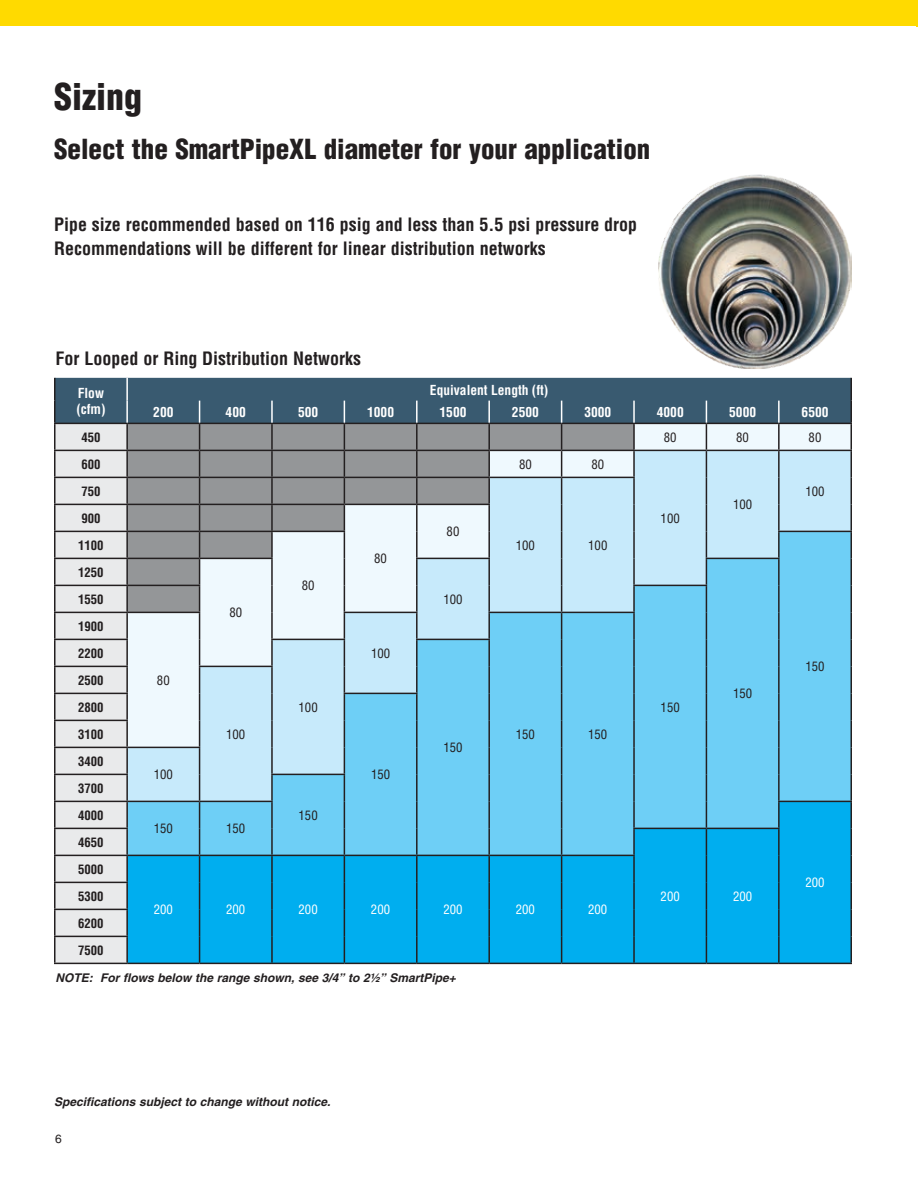
<style>
.page{position:relative;width:918px;height:1188px;background:#fff}
.page>*{position:absolute;margin:0;border:0;box-sizing:border-box;transform-origin:0 0}
.t1{font:900 condensed 36px "Helvetica";color:#231f20}
.t2{font:900 condensed 27px "Helvetica";color:#231f20}
.t3{font:700 condensed 18px/24px "Helvetica";color:#231f20}
.t4{font:700 condensed 13.5px/16.5px "Helvetica";color:#fff}
.t5{font:condensed 12.75px "Helvetica";color:#231f20}
.t6{font:700 condensed 12.75px/27px "Helvetica";color:#231f20}
.t7{font:condensed 12.75px "Helvetica";color:#fff}
.t8{font:italic 700 12px "Helvetica";color:#231f20}
.t9{font:12px "Helvetica";color:#231f20}
</style>
<div class="page">
<hr style="left:916px;top:0;width:2px;height:27px;background:#ffda00">
<div style="left:0;top:0;width:918px;height:26px;background:#ffda00"></div>
<hr style="left:54px;top:378px;width:2px;height:23px;background:#231f20">
<hr style="left:850px;top:378px;width:2px;height:23px;background:#231f20">
<hr style="left:54px;top:401px;width:2px;height:22px;background:#231f20">
<hr style="left:850px;top:401px;width:2px;height:22px;background:#231f20">
<hr style="left:54px;top:423px;width:73px;height:1px;background:#231f20">
<hr style="left:54px;top:424px;width:2px;height:26px;background:#231f20">
<hr style="left:779px;top:423px;width:73px;height:1px;background:#231f20">
<hr style="left:850px;top:424px;width:2px;height:26px;background:#231f20">
<hr style="left:54px;top:450px;width:73px;height:1px;background:#231f20">
<hr style="left:54px;top:451px;width:2px;height:26px;background:#231f20">
<hr style="left:779px;top:450px;width:73px;height:1px;background:#231f20">
<hr style="left:850px;top:451px;width:2px;height:26px;background:#231f20">
<hr style="left:54px;top:477px;width:73px;height:1px;background:#231f20">
<hr style="left:54px;top:478px;width:2px;height:26px;background:#231f20">
<hr style="left:850px;top:477px;width:2px;height:27px;background:#231f20">
<hr style="left:54px;top:504px;width:73px;height:1px;background:#231f20">
<hr style="left:54px;top:505px;width:2px;height:26px;background:#231f20">
<hr style="left:850px;top:504px;width:2px;height:27px;background:#231f20">
<hr style="left:54px;top:531px;width:73px;height:1px;background:#231f20">
<hr style="left:54px;top:532px;width:2px;height:26px;background:#231f20">
<hr style="left:778px;top:531px;width:74px;height:1px;background:#231f20">
<hr style="left:850px;top:532px;width:2px;height:26px;background:#231f20">
<hr style="left:54px;top:558px;width:73px;height:1px;background:#231f20">
<hr style="left:54px;top:559px;width:2px;height:26px;background:#231f20">
<hr style="left:850px;top:558px;width:2px;height:27px;background:#231f20">
<hr style="left:54px;top:585px;width:73px;height:1px;background:#231f20">
<hr style="left:54px;top:586px;width:2px;height:26px;background:#231f20">
<hr style="left:850px;top:585px;width:2px;height:27px;background:#231f20">
<hr style="left:54px;top:612px;width:73px;height:1px;background:#231f20">
<hr style="left:54px;top:613px;width:2px;height:26px;background:#231f20">
<hr style="left:850px;top:612px;width:2px;height:27px;background:#231f20">
<hr style="left:54px;top:639px;width:74px;height:1px;background:#231f20">
<hr style="left:54px;top:640px;width:2px;height:26px;background:#231f20">
<hr style="left:850px;top:639px;width:2px;height:27px;background:#231f20">
<hr style="left:54px;top:666px;width:74px;height:1px;background:#231f20">
<hr style="left:54px;top:667px;width:2px;height:26px;background:#231f20">
<hr style="left:850px;top:666px;width:2px;height:27px;background:#231f20">
<hr style="left:54px;top:693px;width:74px;height:1px;background:#231f20">
<hr style="left:54px;top:694px;width:2px;height:26px;background:#231f20">
<hr style="left:850px;top:693px;width:2px;height:27px;background:#231f20">
<hr style="left:54px;top:720px;width:74px;height:1px;background:#231f20">
<hr style="left:54px;top:721px;width:2px;height:26px;background:#231f20">
<hr style="left:850px;top:720px;width:2px;height:27px;background:#231f20">
<hr style="left:54px;top:747px;width:73px;height:1px;background:#231f20">
<hr style="left:54px;top:748px;width:2px;height:26px;background:#231f20">
<hr style="left:850px;top:747px;width:2px;height:27px;background:#231f20">
<hr style="left:54px;top:774px;width:74px;height:1px;background:#231f20">
<hr style="left:54px;top:775px;width:2px;height:26px;background:#231f20">
<hr style="left:850px;top:774px;width:2px;height:27px;background:#231f20">
<hr style="left:54px;top:801px;width:73px;height:1px;background:#231f20">
<hr style="left:54px;top:802px;width:2px;height:26px;background:#231f20">
<hr style="left:778px;top:801px;width:74px;height:1px;background:#231f20">
<hr style="left:850px;top:802px;width:2px;height:26px;background:#231f20">
<hr style="left:54px;top:828px;width:74px;height:1px;background:#231f20">
<hr style="left:54px;top:829px;width:2px;height:26px;background:#231f20">
<hr style="left:850px;top:828px;width:2px;height:27px;background:#231f20">
<hr style="left:54px;top:855px;width:73px;height:1px;background:#231f20">
<hr style="left:54px;top:856px;width:2px;height:26px;background:#231f20">
<hr style="left:850px;top:855px;width:2px;height:27px;background:#231f20">
<hr style="left:54px;top:882px;width:74px;height:1px;background:#231f20">
<hr style="left:54px;top:883px;width:2px;height:26px;background:#231f20">
<hr style="left:850px;top:882px;width:2px;height:27px;background:#231f20">
<hr style="left:54px;top:909px;width:74px;height:1px;background:#231f20">
<hr style="left:54px;top:910px;width:2px;height:26px;background:#231f20">
<hr style="left:850px;top:909px;width:2px;height:27px;background:#231f20">
<hr style="left:54px;top:936px;width:74px;height:1px;background:#231f20">
<hr style="left:54px;top:937px;width:2px;height:26px;background:#231f20">
<hr style="left:850px;top:936px;width:2px;height:27px;background:#231f20">
<hr style="left:54px;top:963px;width:73px;height:1px;background:#231f20">
<hr style="left:127px;top:963px;width:73px;height:1px;background:#231f20">
<hr style="left:200px;top:963px;width:72px;height:1px;background:#231f20">
<hr style="left:272px;top:963px;width:72px;height:1px;background:#231f20">
<hr style="left:344px;top:963px;width:73px;height:1px;background:#231f20">
<hr style="left:417px;top:963px;width:72px;height:1px;background:#231f20">
<hr style="left:489px;top:963px;width:73px;height:1px;background:#231f20">
<hr style="left:562px;top:963px;width:72px;height:1px;background:#231f20">
<hr style="left:634px;top:963px;width:72px;height:1px;background:#231f20">
<hr style="left:706px;top:963px;width:73px;height:1px;background:#231f20">
<hr style="left:779px;top:963px;width:73px;height:1px;background:#231f20">
<svg style="left:55px;top:378px;width:796px;height:585px;background:#7bbeda"></svg>
<hr style="left:778px;top:401px;width:2px;height:22px;background:#fff">
<img style="left:658px;top:175px;width:194px;height:194px">
<h1 class="t1" style="left:54px;top:74px;width:90px">Sizing</h1>
<h2 class="t2" style="left:54px;top:132px;width:598px">Select the SmartPipeXL diameter for your application</h2>
<p class="t3" style="left:54px;top:212px;width:585px">Pipe size recommended based on 116 psig and less than 5.5 psi pressure drop<br>Recommendations will be different for linear distribution networks</p>
<p class="t3" style="left:56px;top:347px;width:307px">For Looped or Ring Distribution Networks</p>
<p class="t4" style="left:76px;top:384px;width:31px">Flow (cfm)</p>
<p class="t4" style="left:430px;top:381px;width:120px">Equivalent Length (ft)</p>
<p class="t4" style="left:153px;top:404px;width:22px">200</p>
<p class="t4" style="left:226px;top:404px;width:22px">400</p>
<p class="t4" style="left:298px;top:404px;width:22px">500</p>
<p class="t4" style="left:367px;top:404px;width:28px">1000</p>
<p class="t4" style="left:440px;top:404px;width:28px">1500</p>
<p class="t4" style="left:512px;top:404px;width:28px">2500</p>
<p class="t4" style="left:584px;top:404px;width:28px">3000</p>
<p class="t4" style="left:657px;top:404px;width:28px">4000</p>
<p class="t4" style="left:729px;top:404px;width:28px">5000</p>
<p class="t4" style="left:802px;top:404px;width:28px">6500</p>
<p class="t6" style="left:81px;top:424px;width:21px">450</p>
<p class="t5" style="left:664px;top:429px;width:14px">80</p>
<p class="t5" style="left:736px;top:429px;width:14px">80</p>
<p class="t5" style="left:809px;top:429px;width:14px">80</p>
<p class="t6" style="left:81px;top:451px;width:21px">600</p>
<p class="t5" style="left:519px;top:456px;width:14px">80</p>
<p class="t5" style="left:591px;top:456px;width:14px">80</p>
<p class="t6" style="left:81px;top:478px;width:21px">750</p>
<p class="t5" style="left:805px;top:483px;width:21px">100</p>
<p class="t6" style="left:81px;top:505px;width:21px">900</p>
<p class="t6" style="left:78px;top:532px;width:27px">1100</p>
<p class="t6" style="left:78px;top:559px;width:27px">1250</p>
<p class="t6" style="left:78px;top:586px;width:27px">1550</p>
<p class="t6" style="left:78px;top:613px;width:27px">1900</p>
<p class="t6" style="left:78px;top:640px;width:27px">2200</p>
<p class="t6" style="left:78px;top:667px;width:27px">2500</p>
<p class="t6" style="left:78px;top:694px;width:27px">2800</p>
<p class="t6" style="left:78px;top:721px;width:27px">3100<br>3400</p>
<p class="t6" style="left:78px;top:775px;width:27px">3700<br>4000</p>
<p class="t6" style="left:78px;top:829px;width:27px">4650</p>
<p class="t6" style="left:78px;top:856px;width:27px">5000</p>
<p class="t5" style="left:157px;top:672px;width:14px">80</p>
<p class="t5" style="left:154px;top:767px;width:21px">100</p>
<p class="t5" style="left:229px;top:605px;width:14px">80</p>
<p class="t5" style="left:226px;top:726px;width:21px">100</p>
<p class="t5" style="left:154px;top:821px;width:21px">150</p>
<p class="t5" style="left:226px;top:821px;width:21px">150</p>
<p class="t5" style="left:302px;top:578px;width:14px">80</p>
<p class="t5" style="left:299px;top:699px;width:21px">100</p>
<p class="t5" style="left:299px;top:807px;width:21px">150</p>
<p class="t5" style="left:374px;top:551px;width:14px">80</p>
<p class="t5" style="left:371px;top:645px;width:21px">100</p>
<p class="t5" style="left:371px;top:767px;width:21px">150</p>
<p class="t5" style="left:447px;top:524px;width:14px">80</p>
<p class="t5" style="left:443px;top:591px;width:21px">100</p>
<p class="t5" style="left:443px;top:740px;width:21px">150</p>
<p class="t5" style="left:516px;top:537px;width:21px">100</p>
<p class="t5" style="left:588px;top:537px;width:21px">100</p>
<p class="t5" style="left:516px;top:726px;width:21px">150</p>
<p class="t5" style="left:588px;top:726px;width:21px">150</p>
<p class="t6" style="left:78px;top:883px;width:27px;text-align:justify">5300<br>6200<br>7500</p>
<p class="t8" style="left:56px;top:971px;width:402px">NOTE: For flows below the range shown, see 3/4” to 2½” SmartPipe+</p>
<p class="t7" style="left:154px;top:902px;width:21px">200</p>
<p class="t7" style="left:226px;top:902px;width:21px">200</p>
<p class="t7" style="left:299px;top:902px;width:21px">200</p>
<p class="t7" style="left:371px;top:902px;width:21px">200</p>
<p class="t7" style="left:443px;top:902px;width:21px">200</p>
<p class="t7" style="left:516px;top:902px;width:21px">200</p>
<p class="t7" style="left:588px;top:902px;width:21px">200</p>
<p class="t8" style="left:54px;top:1094px;width:278px">Specifications subject to change without notice.</p>
<p class="t9" style="left:55px;top:1132px;width:8px">6</p>
<p class="t5" style="left:661px;top:510px;width:21px">100</p>
<p class="t5" style="left:733px;top:497px;width:21px">100</p>
<p class="t5" style="left:661px;top:699px;width:21px">150</p>
<p class="t5" style="left:733px;top:686px;width:21px">150</p>
<p class="t7" style="left:661px;top:888px;width:21px">200</p>
<p class="t7" style="left:733px;top:888px;width:21px">200</p>
<p class="t5" style="left:805px;top:659px;width:21px">150</p>
<p class="t7" style="left:805px;top:875px;width:21px">200</p>
</div>
